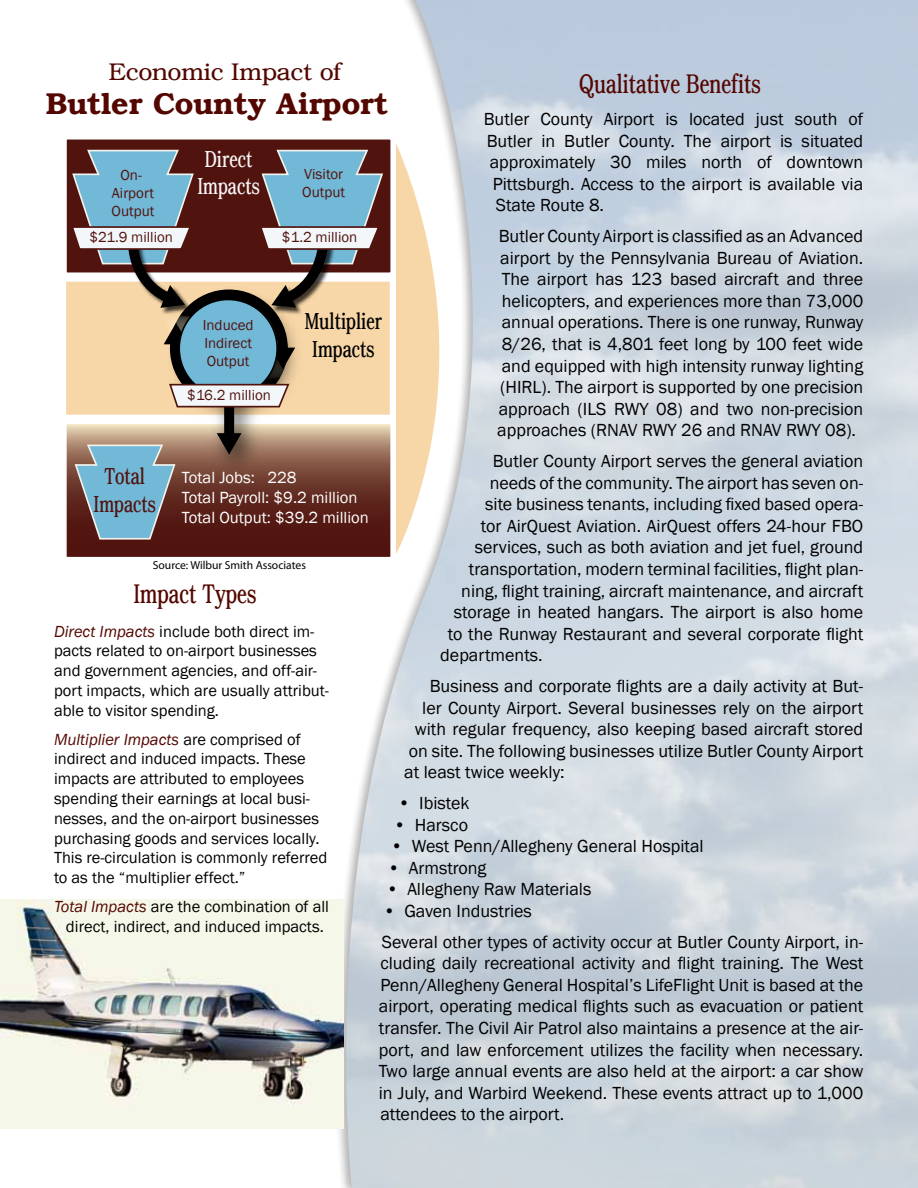
<style>
.page{position:relative;width:918px;height:1188px;background:#fff}
.page>*{position:absolute;margin:0;border:0;box-sizing:border-box;transform-origin:0 0}
.t1{font:600 30px "Brussels";color:#540701}
.t2{font:300 condensed 27px "Brussels";color:#540701}
.t3{font:300 24px "Brussels";color:#540701}
.t4{font:300 condensed 23.25px/27.9px "Brussels";color:#000;text-align:center}
.t5{font:300 condensed 23.25px/27.9px "Brussels";color:#f8f5f6;text-align:center}
.t6{font:300 condensed 23.25px/27.9px "Brussels";color:#51130e;text-align:center}
.t7{font:18px/21.6px "Franklin Gothic";color:#000;text-align:justify}
.t8{font:16.65px/20px "Franklin Gothic";color:#fff}
.t9{font:16.5px/19.8px "Franklin Gothic";color:#000}
.t10{font:15px/18px "Franklin Gothic";color:#51130e;text-align:center}
.t11{font:11.55px "Myriad Pro";color:#000}
.s1{font-style:italic;color:#540701}
</style>
<div class="page">
<img style="left:0;top:899px;width:344px;height:229px">
<div style="left:66px;top:139px;width:325px;height:134px;background:#51130e"></div>
<div style="left:65px;top:138px;width:327px;height:136px;border:2px solid #fff"></div>
<div style="left:65px;top:281px;width:326px;height:135px;background:#f7d6a7"></div>
<div style="left:64px;top:280px;width:327px;height:136px;border:2px solid #fff"></div>
<svg style="left:68px;top:425px;width:321px;height:131px"></svg>
<div style="left:65px;top:422px;width:327px;height:137px;border:2px solid #fff"></div>
<svg style="left:396px;top:143px;width:45px;height:416px"></svg>
<svg style="left:74px;top:444px;width:103px;height:96px"></svg>
<img style="left:198px;top:430px;width:75px;height:56px">
<div style="left:224px;top:382px;width:10px;height:55px;background:#000"></div>
<svg style="left:217px;top:433px;width:25px;height:22px"></svg>
<img style="left:160px;top:408px;width:150px;height:22px">
<svg style="left:70px;top:149px;width:314px;height:259px"></svg>
<h3 class="t3" style="left:109px;top:57px;width:234px">Economic Impact of</h3>
<h1 class="t1" style="left:46px;top:85px;width:343px">Butler County Airport</h1>
<h2 class="t2" style="left:579px;top:67px;width:183px">Qualitative Benefits</h2>
<p class="t7" style="left:484px;top:109px;width:381px">Butler County Airport is located just south of</p>
<p class="t7" style="left:487px;top:130px;width:378px">Butler in Butler County. The airport is situated</p>
<p class="t7" style="left:490px;top:152px;width:375px">approximately 30 miles north of downtown</p>
<p class="t7" style="left:493px;top:173px;width:372px">Pittsburgh. Access to the airport is available via</p>
<p class="t7" style="left:496px;top:195px;width:110px">State Route 8.</p>
<p class="t7" style="left:497px;top:226px;width:368px">Butler County Airport is classified as an Advanced airport by the Pennsylvania Bureau of Aviation.<br>The airport has 123 based aircraft and three helicopters, and experiences more than 73,000 annual operations. There is one runway, Runway 8/26, that is 4,801 feet long by 100 feet wide and equipped with high intensity runway lighting (HIRL). The airport is supported by one precision approach (ILS RWY 08) and two non-precision approaches (RNAV RWY 26 and RNAV RWY 08).</p>
<p class="t7" style="left:493px;top:451px;width:372px">Butler County Airport serves the general aviation</p>
<p class="t7" style="left:490px;top:472px;width:375px">needs of the community. The airport has seven on-</p>
<p class="t7" style="left:485px;top:494px;width:380px">site business tenants, including fixed based opera-</p>
<p class="t7" style="left:481px;top:515px;width:384px">tor AirQuest Aviation. AirQuest offers 24-hour FBO</p>
<p class="t7" style="left:475px;top:537px;width:390px">services, such as both aviation and jet fuel, ground</p>
<p class="t7" style="left:469px;top:559px;width:396px">transportation, modern terminal facilities, flight plan-</p>
<p class="t7" style="left:461px;top:580px;width:404px">ning, flight training, aircraft maintenance, and aircraft</p>
<p class="t7" style="left:454px;top:602px;width:411px">storage in heated hangars. The airport is also home</p>
<p class="t7" style="left:448px;top:623px;width:417px">to the Runway Restaurant and several corporate flight</p>
<p class="t7" style="left:440px;top:645px;width:104px">departments.</p>
<p class="t7" style="left:430px;top:676px;width:435px">Business and corporate flights are a daily activity at But-</p>
<p class="t7" style="left:422px;top:697px;width:443px">ler County Airport. Several businesses rely on the airport</p>
<p class="t7" style="left:415px;top:719px;width:450px">with regular frequency, also keeping based aircraft stored</p>
<p class="t7" style="left:409px;top:740px;width:456px">on site. The following businesses utilize Butler County Airport</p>
<p class="t7" style="left:404px;top:762px;width:162px">at least twice weekly:</p>
<p class="t7" style="left:398px;top:793px;width:73px">• Ibistek</p>
<p class="t7" style="left:394px;top:814px;width:76px">• Harsco</p>
<p class="t7" style="left:391px;top:836px;width:314px">• West Penn/Allegheny General Hospital</p>
<p class="t7" style="left:388px;top:857px;width:100px">• Armstrong</p>
<p class="t7" style="left:386px;top:879px;width:207px">• Allegheny Raw Materials</p>
<p class="t7" style="left:382px;top:896px;width:483px;line-height:30.6px">• Gaven Industries<br>Several other types of activity occur at Butler County Airport, in-</p>
<p class="t7" style="left:379px;top:953px;width:486px">cluding daily recreational activity and flight training. The West Penn/Allegheny General Hospital’s LifeFlight Unit is based at the airport, operating medical flights such as evacuation or patient transfer. The Civil Air Patrol also maintains a presence at the air&shy;port, and law enforcement utilizes the facility when necessary.<br>Two large annual events are also held at the airport: a car show in July, and Warbird Weekend. These events attract up to 1,000 attendees to the airport.</p>
<p class="t5" style="left:197px;top:144px;width:64px">Direct<br>Impacts</p>
<p class="t10" style="left:112px;top:166px;width:44px">On-<br>Airport<br>Output</p>
<p class="t10" style="left:302px;top:166px;width:44px;text-align:left">Visitor<br>Output</p>
<p class="t10" style="left:89px;top:229px;width:85px">$21.9 million</p>
<p class="t10" style="left:282px;top:229px;width:77px">$1.2 million</p>
<p class="t4" style="left:305px;top:307px;width:79px">Multiplier<br>Impacts</p>
<p class="t10" style="left:203px;top:317px;width:52px;text-align:justify">Induced Indirect Output</p>
<p class="t10" style="left:187px;top:386px;width:85px">$16.2 million</p>
<p class="t6" style="left:94px;top:462px;width:64px">Total<br>Impacts</p>
<p class="t8" style="left:182px;top:468px;width:188px">Total Jobs: 228<br>Total Payroll: $9.2 million<br>Total Output: $39.2 million</p>
<p class="t11" style="left:153px;top:558px;width:155px">Source: Wilbur Smith Associates</p>
<h2 class="t2" style="left:133px;top:578px;width:124px">Impact Types</h2>
<p class="t9" style="left:54px;top:622px;width:277px"><span class="s1">Direct Impacts</span> include both direct im&shy;pacts related to on-airport businesses and government agencies, and off-air&shy;port impacts, which are usually attribut&shy;able to visitor spending.</p>
<p class="t9" style="left:54px;top:729px;width:275px"><span class="s1">Multiplier Impacts</span> are comprised of indirect and induced impacts. These impacts are attributed to employees spending their earnings at local busi&shy;nesses, and the on-airport businesses purchasing goods and services locally.<br>This re-circulation is commonly referred to as the “multiplier effect.”</p>
<p class="t9" style="left:54px;top:897px;width:276px;text-align:center"><span class="s1">Total Impacts</span> are the combination of all direct, indirect, and induced impacts.</p>
</div>
